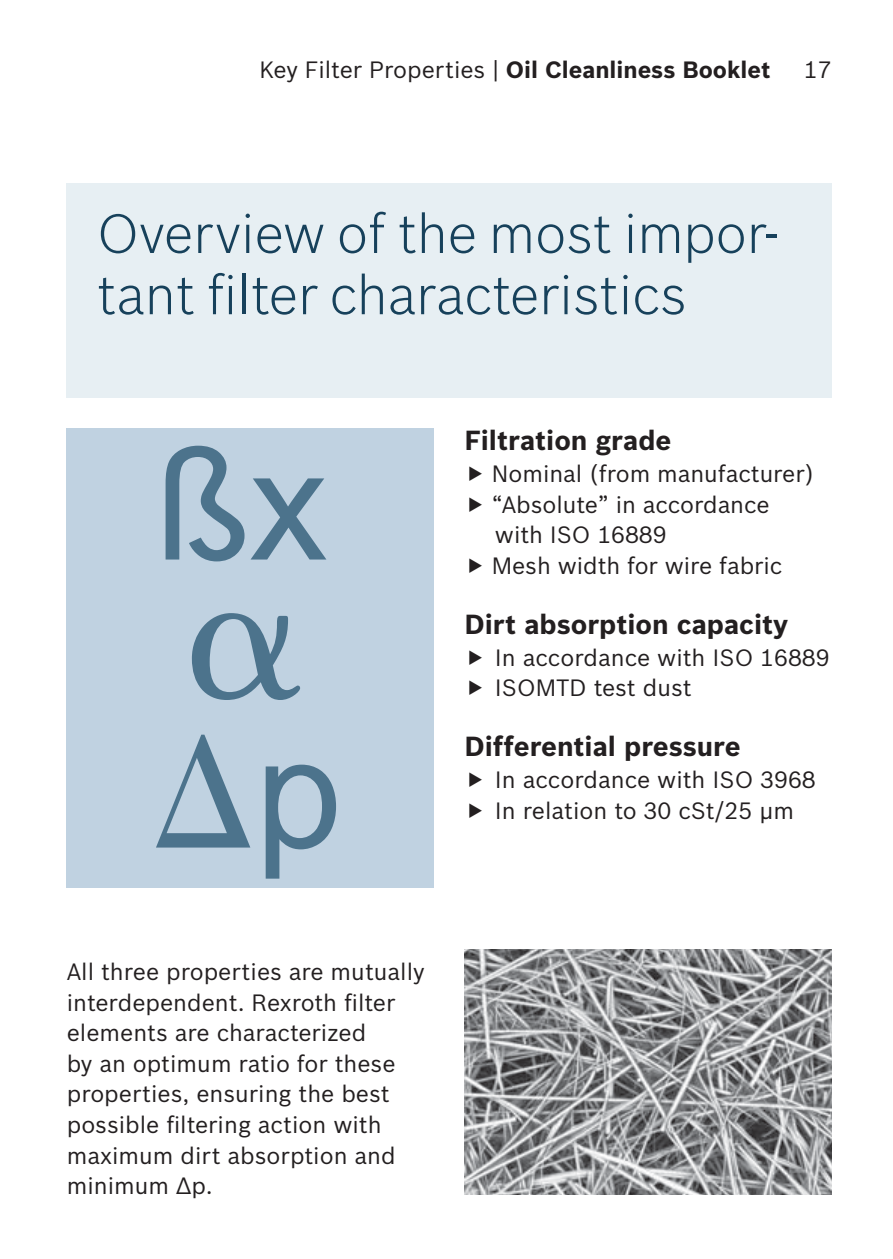
<style>
.page{position:relative;width:893px;height:1259px;background:#fff}
.page>*{position:absolute;margin:0;border:0;box-sizing:border-box;transform-origin:0 0}
.t1{font:300 54px/61.2px "Bosch Sans";color:#17415b}
.t2{font:700 27px "Bosch Sans";color:#231f20}
.t3{font:23.1px/30.6px "Bosch Sans";color:#231f20}
.t4{font:700 23.1px "Bosch Sans";color:#231f20}
.s1{font-weight:400}
</style>
<div class="page">
<div style="left:66px;top:429px;width:368px;height:459px;background:#c0d2e1"></div>
<div style="left:66px;top:184px;width:766px;height:214px;background:#e7eff3"></div>
<svg style="left:166px;top:446px;width:160px;height:115px"></svg>
<svg style="left:192px;top:613px;width:108px;height:87px"></svg>
<svg style="left:156px;top:734px;width:180px;height:144px"></svg>
<img style="left:464px;top:949px;width:368px;height:245px">
<p class="t4" style="left:259px;top:60px;width:513px"><span class="s1">Key Filter Properties |</span> Oil Cleanliness Booklet</p>
<p class="t3" style="left:804px;top:56px;width:29px">17</p>
<h1 class="t1" style="left:97px;top:207px;width:684px">Overview of the most impor&shy;tant filter characteristics</h1>
<p class="t2" style="left:464px;top:429px;width:209px">Filtration grade</p>
<p class="t3" style="left:492px;top:460px;width:324px">Nominal (from manufacturer) “Absolute” in accordance with ISO 16889<br>Mesh width for wire fabric</p>
<p class="t2" style="left:464px;top:613px;width:325px">Dirt absorption capacity</p>
<p class="t3" style="left:495px;top:644px;width:336px">In accordance with ISO 16889<br>ISOMTD test dust</p>
<p class="t2" style="left:464px;top:736px;width:278px">Differential pressure</p>
<p class="t3" style="left:495px;top:767px;width:322px">In accordance with ISO 3968<br>In relation to 30 cSt/25 μm</p>
<p class="t3" style="left:67px;top:958px;width:359px">All three properties are mutually interdependent. Rexroth filter elements are characterized<br>by an optimum ratio for these properties, ensuring the best possible filtering action with maximum dirt absorption and minimum Δp.</p>
</div>
